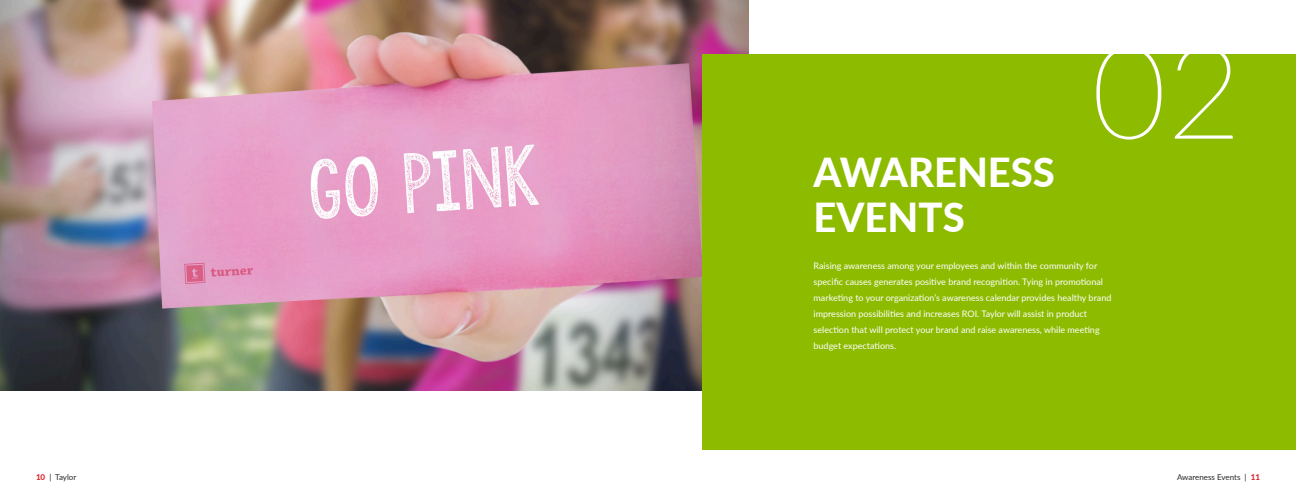
<style>
.page{position:relative;width:1296px;height:504px;background:#fff}
.page>*{position:absolute;margin:0;border:0;box-sizing:border-box;transform-origin:0 0}
.Section_Number{font:100 130px "Lato";color:#fff}
.Section_Title{font:800 40px "Lato";color:#fff}
.Body_Copy{font:9px/16px "Lato";color:#fff}
.t1{font:8px "Lato";color:#242729}
.s1{font-weight:800;color:#dc272d}
</style>
<div class="page">
<img style="left:0;top:0;width:749px;height:390px">
<div style="left:702px;top:54px;width:594px;height:396px;background:#8dbb00"></div>
<p class="Section_Number" style="left:1091px;top:3px;width:152px">02</p>
<p class="Section_Title" style="left:814px;top:143px;width:243px">AWARENESS</p>
<p class="Section_Title" style="left:814px;top:188px;width:153px">EVENTS</p>
<p class="Body_Copy" style="left:814px;top:258px;width:299px">Raising awareness among your employees and within the community for specific causes generates positive brand recognition. Tying in promotional marketing to your organization’s awareness calendar provides healthy brand impression possibilities and increases ROI. Taylor will assist in product selection that will protect your brand and raise awareness, while meeting budget expectations.</p>
<p class="t1" style="left:36px;top:472px;width:42px"><span class="s1">10</span> | Taylor</p>
<p class="t1" style="left:1177px;top:472px;width:84px">Awareness Events | <span class="s1">11</span></p>
</div>
